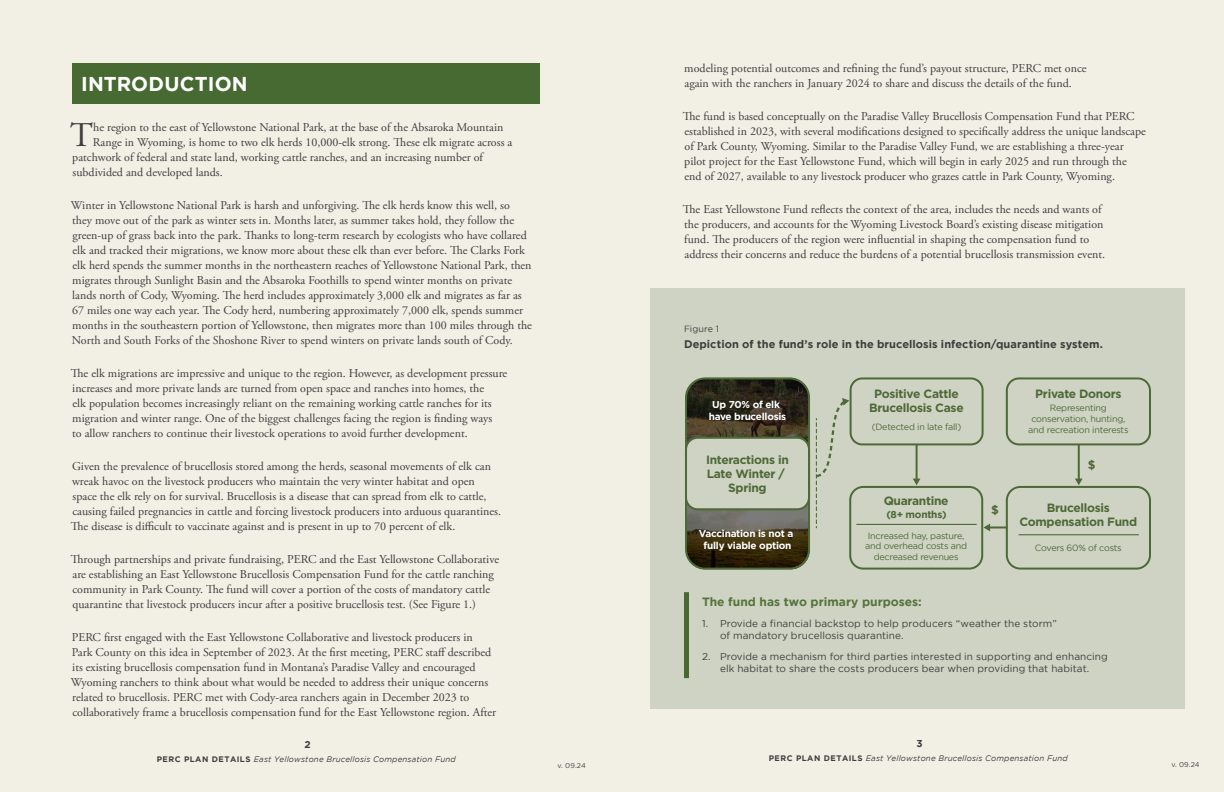
<style>
.page{position:relative;width:1224px;height:792px;background:#fff}
.page>*{position:absolute;margin:0;border:0;box-sizing:border-box;transform-origin:0 0}
.BODY_COPY{font:34.6px "Adobe Garamond Pro";color:#3e3e3f}
.t1{font:700 20px "Gotham";letter-spacing:.01em;color:#fff}
.BODY_COPY-2{font:12px/15px "Adobe Garamond Pro";color:#3e3e3f}
.t2{font:700 12px/14.4px "Gotham";letter-spacing:-.025em;color:#4e6938;text-align:center}
.BODY_COPY-3{font:700 12px "Gotham";letter-spacing:.005em;color:#55733c}
.BODY_COPY-4{font:700 11px "Gotham";letter-spacing:.005em;color:#3e3e3f}
.t3{font:700 10.1px "Gotham";letter-spacing:-.025em;color:#4e6938}
.t4{font:10px/12px "Gotham";letter-spacing:.01em;color:#3e3e3f}
.t5{font:700 10px/12px "Gotham";letter-spacing:-.025em;color:#fff;text-align:center}
.t6{font:700 10px "Gotham";color:#3e3e3f}
.t7{font:9px/10.8px "Gotham";letter-spacing:-.025em;color:#4e6938;text-align:center}
.BODY_COPY-5{font:9px "Gotham";letter-spacing:.005em;color:#3e3e3f}
.t8{font:italic 8px "Gotham";letter-spacing:.02em;color:#3e3e3f}
.t9{font:7px "Gotham";letter-spacing:.005em;color:#3e3e3f}
.s1{font-weight:700;font-style:normal}
</style>
<div class="page">
<div style="left:0;top:0;width:612px;height:792px;background:#f2efe5"></div>
<div style="left:612px;top:0;width:612px;height:792px;background:#f2efe5"></div>
<div style="left:651px;top:289px;width:534px;height:420px;background:#cfd3c3"></div>
<div style="left:72px;top:63px;width:468px;height:41px;background:#476a32"></div>
<svg style="left:688px;top:504px;width:119px;height:63px;background:#524b36"></svg>
<svg style="left:688px;top:380px;width:119px;height:63px;background:#3a3526"></svg>
<div style="left:850px;top:377px;width:134px;height:68px;border:2px solid #4e6938;border-radius:12px"></div>
<div style="left:685px;top:377px;width:125px;height:193px;border:2px solid #4e6938;border-radius:19px"></div>
<div style="left:685px;top:437px;width:125px;height:73px;border:2px solid #4e6938;border-radius:12px"></div>
<div style="left:849px;top:486px;width:134px;height:84px;border:2px solid #4e6938;border-radius:13px"></div>
<div style="left:1006px;top:377px;width:145px;height:68px;border:2px solid #4e6938;border-radius:12px"></div>
<hr style="left:916px;top:444px;width:2px;height:38px;background:#4e6938">
<svg style="left:913px;top:479px;width:7px;height:6px"></svg>
<hr style="left:1078px;top:444px;width:2px;height:38px;background:#4e6938">
<svg style="left:1075px;top:479px;width:8px;height:6px"></svg>
<hr style="left:987px;top:526px;width:20px;height:2px;background:#4e6938">
<svg style="left:983px;top:524px;width:7px;height:7px"></svg>
<hr style="left:856px;top:524px;width:121px;height:1px;background:#4e6938">
<div style="left:1006px;top:486px;width:145px;height:84px;border:2px solid #4e6938;border-radius:14px"></div>
<hr style="left:1019px;top:534px;width:120px;height:1px;background:#4e6938">
<svg style="left:815px;top:398px;width:34px;height:130px"></svg>
<div style="left:684px;top:592px;width:5px;height:86px;background:#476a32"></div>
<p class="t1" style="left:81px;top:72px;width:168px">INTRODUCTION</p>
<p class="BODY_COPY" style="left:70px;top:115px;width:24px">T</p>
<p class="BODY_COPY-2" style="left:93px;top:121px;width:412px">he region to the east of Yellowstone National Park, at the base of the Absaroka Mountain</p>
<p class="BODY_COPY-2" style="left:93px;top:136px;width:421px">Range in Wyoming, is home to two elk herds 10,000-elk strong. These elk migrate across a</p>
<p class="BODY_COPY-2" style="left:72px;top:151px;width:412px">patchwork of federal and state land, working cattle ranches, and an increasing number of</p>
<p class="BODY_COPY-2" style="left:73px;top:166px;width:152px">subdivided and developed lands.</p>
<p class="BODY_COPY-2" style="left:71px;top:199px;width:463px">Winter in Yellowstone National Park is harsh and unforgiving. The elk herds know this well, so they move out of the park as winter sets in. Months later, as summer takes hold, they follow the green-up of grass back into the park. Thanks to long-term research by ecologists who have collared elk and tracked their migrations, we know more about these elk than ever before. The Clarks Fork elk herd spends the summer months in the northeastern reaches of Yellowstone National Park, then migrates through Sunlight Basin and the Absaroka Foothills to spend winter months on private lands north of Cody, Wyoming. The herd includes approximately 3,000 elk and migrates as far as 67 miles one way each year. The Cody herd, numbering approximately 7,000 elk, spends summer months in the southeastern portion of Yellowstone, then migrates more than 100 miles through the North and South Forks of the Shoshone River to spend winters on private lands south of Cody.</p>
<p class="BODY_COPY-2" style="left:71px;top:367px;width:438px">The elk migrations are impressive and unique to the region. However, as development pressure increases and more private lands are turned from open space and ranches into homes, the<br>elk population becomes increasingly reliant on the remaining working cattle ranches for its migration and winter range. One of the biggest challenges facing the region is finding ways<br>to allow ranchers to continue their livestock operations to avoid further development.</p>
<p class="BODY_COPY-2" style="left:71px;top:460px;width:432px">Given the prevalence of brucellosis stored among the herds, seasonal movements of elk can wreak havoc on the livestock producers who maintain the very winter habitat and open<br>space the elk rely on for survival. Brucellosis is a disease that can spread from elk to cattle, causing failed pregnancies in cattle and forcing livestock producers into arduous quarantines.<br>The disease is difficult to vaccinate against and is present in up to 70 percent of elk.</p>
<p class="BODY_COPY-2" style="left:71px;top:553px;width:430px">Through partnerships and private fundraising, PERC and the East Yellowstone Collaborative are establishing an East Yellowstone Brucellosis Compensation Fund for the cattle ranching community in Park County. The fund will cover a portion of the costs of mandatory cattle quarantine that livestock producers incur after a positive brucellosis test. (See Figure 1.)</p>
<p class="BODY_COPY-2" style="left:71px;top:631px;width:427px">PERC first engaged with the East Yellowstone Collaborative and livestock producers in<br>Park County on this idea in September of 2023. At the first meeting, PERC staff described its existing brucellosis compensation fund in Montana’s Paradise Valley and encouraged Wyoming ranchers to think about what would be needed to address their unique concerns related to brucellosis. PERC met with Cody-area ranchers again in December 2023 to collaboratively frame a brucellosis compensation fund for the East Yellowstone region. After</p>
<p class="t6" style="left:305px;top:739px;width:8px">2</p>
<p class="t8" style="left:157px;top:755px;width:301px"><span class="s1">PERC PLAN DETAILS</span> East Yellowstone Brucellosis Compensation Fund</p>
<p class="BODY_COPY-2" style="left:684px;top:61px;width:404px">modeling potential outcomes and refining the fund’s payout structure, PERC met once again with the ranchers in January 2024 to share and discuss the details of the fund.</p>
<p class="BODY_COPY-2" style="left:683px;top:109px;width:465px">The fund is based conceptually on the Paradise Valley Brucellosis Compensation Fund that PERC established in 2023, with several modifications designed to specifically address the unique landscape of Park County, Wyoming. Similar to the Paradise Valley Fund, we are establishing a three-year pilot project for the East Yellowstone Fund, which will begin in early 2025 and run through the<br>end of 2027, available to any livestock producer who grazes cattle in Park County, Wyoming.</p>
<p class="BODY_COPY-2" style="left:683px;top:202px;width:424px">The East Yellowstone Fund reflects the context of the area, includes the needs and wants of the producers, and accounts for the Wyoming Livestock Board’s existing disease mitigation fund. The producers of the region were influential in shaping the compensation fund to address their concerns and reduce the burdens of a potential brucellosis transmission event.</p>
<p class="BODY_COPY-5" style="left:684px;top:323px;width:37px">Figure 1</p>
<p class="BODY_COPY-4" style="left:684px;top:337px;width:421px">Depiction of the fund’s role in the brucellosis infection/quarantine system.</p>
<p class="t5" style="left:709px;top:399px;width:79px">Up 70% of elk have brucellosis</p>
<p class="t2" style="left:706px;top:452px;width:84px">Interactions in<br>Late Winter /<br>Spring</p>
<p class="t5" style="left:699px;top:528px;width:96px">Vaccination is not a fully viable option</p>
<p class="t2" style="left:869px;top:386px;width:96px">Positive Cattle<br>Brucellosis Case</p>
<p class="t7" style="left:872px;top:421px;width:91px">(Detected in late fall)</p>
<p class="t2" style="left:884px;top:493px;width:66px">Quarantine</p>
<p class="t7" style="left:865px;top:530px;width:103px">Increased hay, pasture, and overhead costs and decreased revenues</p>
<p class="t3" style="left:886px;top:509px;width:62px">(8+ months)</p>
<p class="t2" style="left:991px;top:502px;width:9px">$</p>
<p class="t2" style="left:1035px;top:386px;width:88px">Private Donors</p>
<p class="t7" style="left:1028px;top:402px;width:102px">Representing conservation, hunting, and recreation interests</p>
<p class="t2" style="left:1088px;top:457px;width:9px">$</p>
<p class="t2" style="left:1019px;top:500px;width:119px">Brucellosis<br>Compensation Fund</p>
<p class="t7" style="left:1035px;top:542px;width:88px">Covers 60% of costs</p>
<p class="BODY_COPY-3" style="left:702px;top:595px;width:221px">The fund has two primary purposes:</p>
<p class="t4" style="left:720px;top:617px;width:338px;text-indent:-18px">1. Provide a financial backstop to help producers “weather the storm” of mandatory brucellosis quarantine.</p>
<p class="t4" style="left:702px;top:650px;width:407px;text-align:center">2. Provide a mechanism for third parties interested in supporting and enhancing elk habitat to share the costs producers bear when providing that habitat.</p>
<p class="t6" style="left:917px;top:738px;width:8px">3</p>
<p class="t8" style="left:769px;top:754px;width:301px"><span class="s1">PERC PLAN DETAILS</span> East Yellowstone Brucellosis Compensation Fund</p>
<p class="t9" style="left:558px;top:762px;width:30px">v. 09.24</p>
<p class="t9" style="left:1171px;top:761px;width:30px">v. 09.24</p>
</div>
